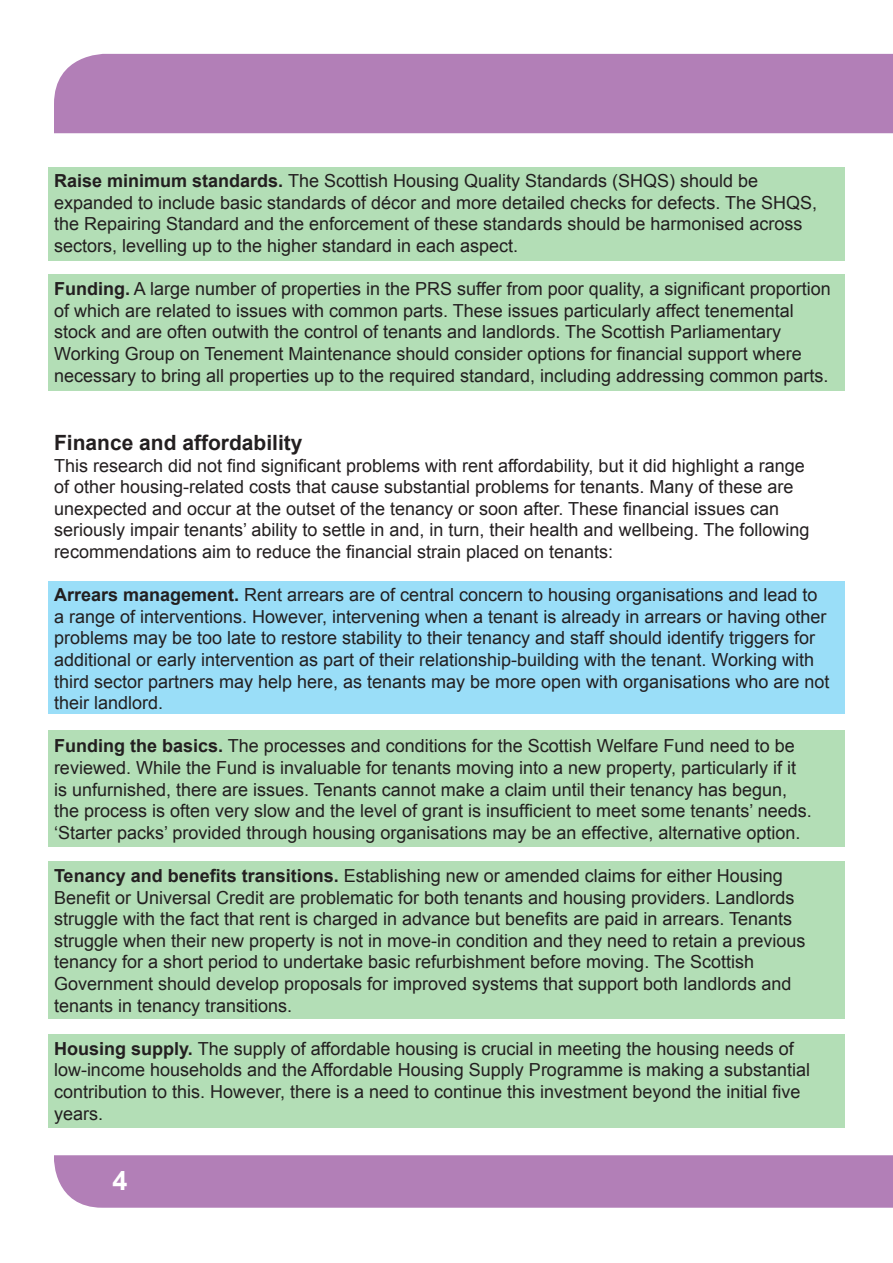
<style>
.page{position:relative;width:893px;height:1263px;background:#fff}
.page>*{position:absolute;margin:0;border:0;box-sizing:border-box;transform-origin:0 0}
.t1{font:700 27px "Arial";color:#fff}
.t2{font:700 21px "Arial";color:#231f20}
.t3{font:18px/21.6px "Arial";color:#231f20}
.s1{font-weight:700}
</style>
<div class="page">
<div style="left:48px;top:167px;width:797px;height:93px;background:#b3deb6"></div>
<div style="left:48px;top:274px;width:797px;height:117px;background:#b3deb6"></div>
<div style="left:48px;top:581px;width:797px;height:133px;background:#9adef8"></div>
<div style="left:48px;top:730px;width:797px;height:117px;background:#b3deb6"></div>
<div style="left:48px;top:861px;width:797px;height:157px;background:#b3deb6"></div>
<div style="left:48px;top:1034px;width:797px;height:94px;background:#b3deb6"></div>
<div style="left:54px;top:54px;width:839px;height:79px;background:#b27fb7"></div>
<div style="left:54px;top:1155px;width:839px;height:53px;background:#b27fb7"></div>
<p class="t3" style="left:54px;top:170px;width:765px"><span class="s1">Raise minimum standards.</span> The Scottish Housing Quality Standards (SHQS) should be expanded to include basic standards of décor and more detailed checks for defects. The SHQS, the Repairing Standard and the enforcement of these standards should be harmonised across sectors, levelling up to the higher standard in each aspect.</p>
<p class="t3" style="left:54px;top:278px;width:778px"><span class="s1">Funding.</span> A large number of properties in the PRS suffer from poor quality, a significant proportion of which are related to issues with common parts. These issues particularly affect tenemental stock and are often outwith the control of tenants and landlords. The Scottish Parliamentary Working Group on Tenement Maintenance should consider options for financial support where necessary to bring all properties up to the required standard, including addressing common parts.</p>
<p class="t2" style="left:54px;top:428px;width:250px">Finance and affordability</p>
<p class="t3" style="left:54px;top:455px;width:757px">This research did not find significant problems with rent affordability, but it did highlight a range of other housing-related costs that cause substantial problems for tenants. Many of these are unexpected and occur at the outset of the tenancy or soon after. These financial issues can seriously impair tenants’ ability to settle in and, in turn, their health and wellbeing. The following recommendations aim to reduce the financial strain placed on tenants:</p>
<p class="t3" style="left:54px;top:584px;width:777px"><span class="s1">Arrears management.</span> Rent arrears are of central concern to housing organisations and lead to a range of interventions. However, intervening when a tenant is already in arrears or having other problems may be too late to restore stability to their tenancy and staff should identify triggers for additional or early intervention as part of their relationship-building with the tenant. Working with third sector partners may help here, as tenants may be more open with organisations who are not their landlord.</p>
<p class="t3" style="left:54px;top:735px;width:759px"><span class="s1">Funding the basics.</span> The processes and conditions for the Scottish Welfare Fund need to be reviewed. While the Fund is invaluable for tenants moving into a new property, particularly if it is unfurnished, there are issues. Tenants cannot make a claim until their tenancy has begun, the process is often very slow and the level of grant is insufficient to meet some tenants’ needs. ‘Starter packs’ provided through housing organisations may be an effective, alternative option.</p>
<p class="t3" style="left:54px;top:865px;width:753px"><span class="s1">Tenancy and benefits transitions.</span> Establishing new or amended claims for either Housing Benefit or Universal Credit are problematic for both tenants and housing providers. Landlords struggle with the fact that rent is charged in advance but benefits are paid in arrears. Tenants struggle when their new property is not in move-in condition and they need to retain a previous tenancy for a short period to undertake basic refurbishment before moving. The Scottish Government should develop proposals for improved systems that support both landlords and tenants in tenancy transitions.</p>
<p class="t3" style="left:54px;top:1038px;width:758px"><span class="s1">Housing supply.</span> The supply of affordable housing is crucial in meeting the housing needs of low-income households and the Affordable Housing Supply Programme is making a substantial contribution to this. However, there is a need to continue this investment beyond the initial five years.</p>
<p class="t1" style="left:113px;top:1162px;width:17px">4</p>
</div>
